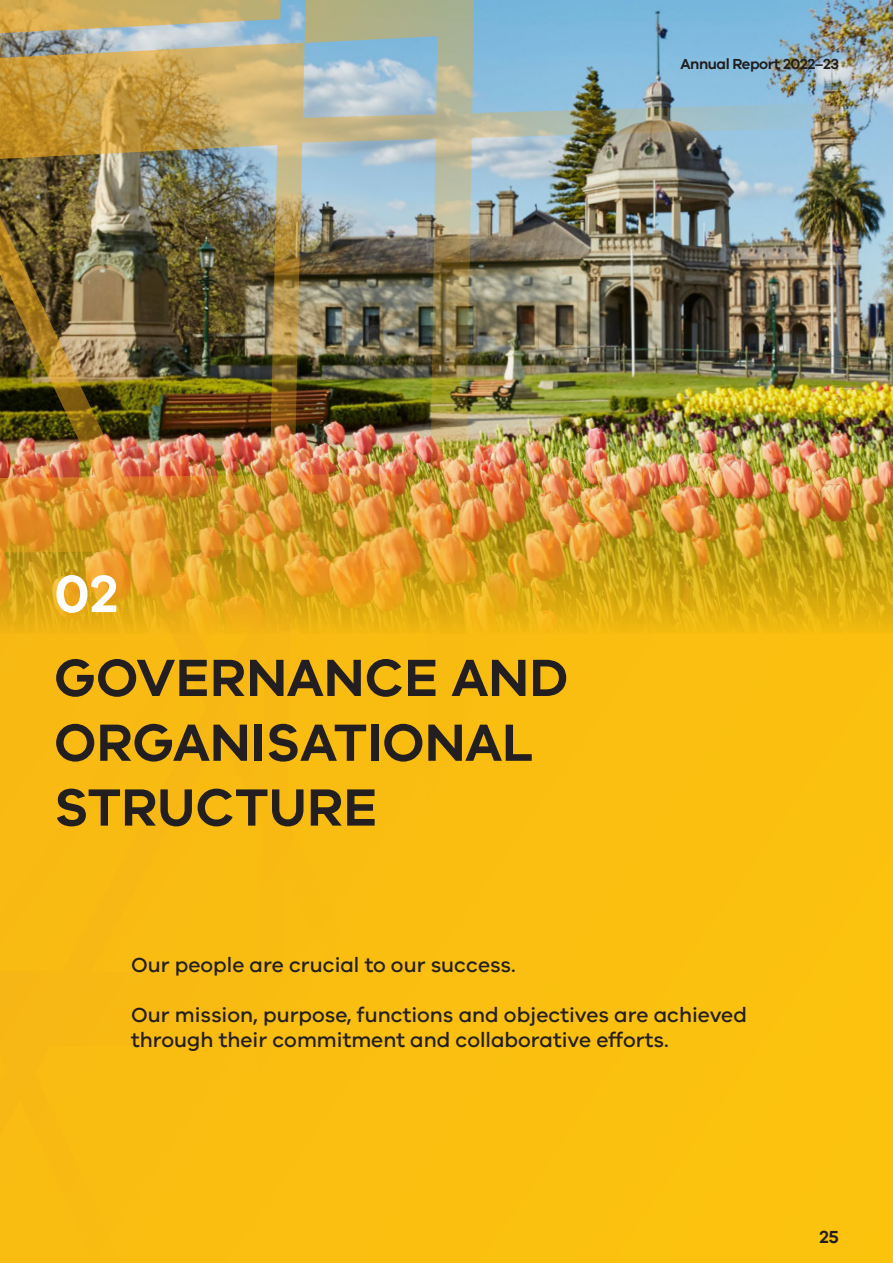
<style>
.page{position:relative;width:893px;height:1263px;background:#fff}
.page>*{position:absolute;margin:0;border:0;box-sizing:border-box;transform-origin:0 0}
.t1{font:600 54px/64.8px "VIC";color:#231f20}
.t2{font:600 54px "VIC";color:#fff}
.t3{font:500 21px/25.2px "VIC";color:#231f20}
.t4{font:600 18px "VIC";color:#231f20}
.t5{font:600 15px "VIC";letter-spacing:-.03em;color:#231f20}
</style>
<div class="page">
<img style="left:0;top:0;width:893px;height:1263px">
<p class="t5" style="left:681px;top:55px;width:160px">Annual Report 2022–23</p>
<p class="t2" style="left:54px;top:561px;width:66px">02</p>
<p class="t1" style="left:54px;top:644px;width:516px">GOVERNANCE AND<br>ORGANISATIONAL<br>STRUCTURE</p>
<p class="t3" style="left:131px;top:951px;width:386px">Our people are crucial to our success.</p>
<p class="t3" style="left:131px;top:1002px;width:617px">Our mission, purpose, functions and objectives are achieved through their commitment and collaborative efforts.</p>
<p class="t4" style="left:819px;top:1226px;width:21px">25</p>
</div>
